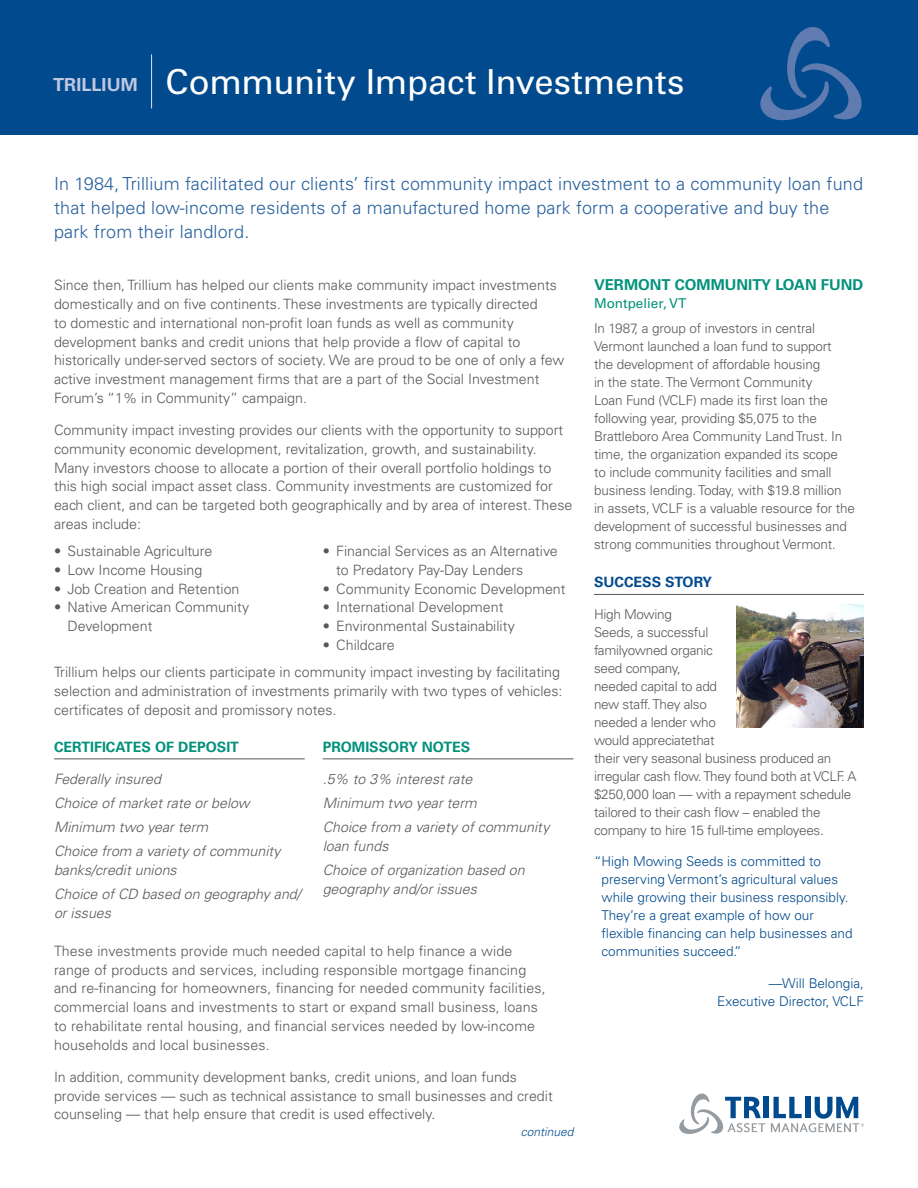
<style>
.page{position:relative;width:918px;height:1188px;background:#fff}
.page>*{position:absolute;margin:0;border:0;box-sizing:border-box;transform-origin:0 0}
.t1{font:34.5px "Univers";letter-spacing:-.005em;color:#fff}
.Deck{font:300 18px/24px "Univers";letter-spacing:.01em;color:#27609d}
.t2{font:700 18px "Univers";letter-spacing:.005em;color:#bfc7e0}
.SideBar_H1{font:700 15px "Univers";color:#03927c}
.Body_Copy{font:300 14.25px/18.8px "Univers";color:#57585a}
.Body_Copy-2{font:italic 300 14.25px/18.8px "Univers";color:#57585a}
.Subhead{font:700 14.25px "Univers";color:#03927c}
.Subhead-2{font:700 14.25px "Univers";color:#004a8d}
.Body_Copy-3{font:300 13.5px/18px "Univers";letter-spacing:-.01em;color:#57585a}
.Body_Copy-4{font:300 13.5px/18px "Univers";color:#004a8d}
.Sidebar_H2{font:13.5px "Univers";color:#03927c}
.Body_Copy-5{font:italic 300 12px "Univers";color:#004a8d}
</style>
<div class="page">
<div style="left:0;top:0;width:918px;height:135px;background:#004a8d"></div>
<svg style="left:760px;top:27px;width:102px;height:94px"></svg>
<hr style="left:151px;top:54px;width:1px;height:54px;background:#dce1ef">
<div style="left:764px;top:1097px;width:5px;height:21px;background:#004a8d"></div>
<svg style="left:771px;top:1097px;width:93px;height:35px"></svg>
<svg style="left:679px;top:1093px;width:86px;height:41px"></svg>
<hr style="left:594px;top:594px;width:270px;height:1px;background:#57585a">
<hr style="left:54px;top:758px;width:251px;height:1px;background:#57585a">
<hr style="left:323px;top:758px;width:250px;height:1px;background:#57585a">
<img style="left:736px;top:605px;width:128px;height:122px">
<p class="t2" style="left:53px;top:74px;width:86px">TRILLIUM</p>
<p class="t1" style="left:165px;top:61px;width:520px">Community Impact Investments</p>
<p class="Deck" style="left:54px;top:172px;width:811px">In 1984, Trillium facilitated our clients’ first community impact investment to a community loan fund that helped low-income residents of a manufactured home park form a cooperative and buy the park from their landlord.</p>
<p class="Body_Copy" style="left:54px;top:276px;width:512px">Since then, Trillium has helped our clients make community impact investments domestically and on five continents. These investments are typically directed<br>to domestic and international non-profit loan funds as well as community development banks and credit unions that help provide a flow of capital to historically under-served sectors of society. We are proud to be one of only a few active investment management firms that are a part of the Social Investment Forum’s “1% in Community” campaign.</p>
<p class="Body_Copy" style="left:54px;top:421px;width:520px">Community impact investing provides our clients with the opportunity to support community economic development, revitalization, growth, and sustainability.<br>Many investors choose to allocate a portion of their overall portfolio holdings to this high social impact asset class. Community investments are customized for each client, and can be targeted both geographically and by area of interest. These areas include:</p>
<p class="Body_Copy" style="left:336px;top:542px;width:223px;text-indent:-14px">• Financial Services as an Alternative to Predatory Pay-Day Lenders</p>
<p class="Body_Copy" style="left:323px;top:579px;width:244px">• Community Economic Development</p>
<p class="Body_Copy" style="left:323px;top:598px;width:182px">• International Development</p>
<p class="Body_Copy" style="left:323px;top:617px;width:194px">• Environmental Sustainability</p>
<p class="Body_Copy" style="left:323px;top:635px;width:74px">• Childcare</p>
<p class="Body_Copy" style="left:54px;top:663px;width:510px">Trillium helps our clients participate in community impact investing by facilitating selection and administration of investments primarily with two types of vehicles: certificates of deposit and promissory notes.</p>
<p class="Subhead" style="left:54px;top:738px;width:187px">CERTIFICATES OF DEPOSIT</p>
<p class="Body_Copy-2" style="left:54px;top:770px;width:109px">Federally insured</p>
<p class="Body_Copy-2" style="left:54px;top:794px;width:197px">Choice of market rate or below</p>
<p class="Body_Copy-2" style="left:54px;top:818px;width:156px">Minimum two year term</p>
<p class="Body_Copy-2" style="left:54px;top:842px;width:228px">Choice from a variety of community banks/credit unions</p>
<p class="Body_Copy-2" style="left:54px;top:885px;width:248px">Choice of CD based on geography and/ or issues</p>
<p class="Body_Copy" style="left:54px;top:542px;width:160px">• Sustainable Agriculture</p>
<p class="Body_Copy" style="left:54px;top:560px;width:150px">• Low Income Housing</p>
<p class="Body_Copy" style="left:54px;top:579px;width:187px">• Job Creation and Retention</p>
<p class="Body_Copy" style="left:68px;top:598px;width:183px;text-indent:-14px">• Native American Community<br>Development</p>
<p class="Subhead" style="left:323px;top:738px;width:149px">PROMISSORY NOTES</p>
<p class="Body_Copy-2" style="left:323px;top:770px;width:151px">.5% to 3% interest rate</p>
<p class="Body_Copy-2" style="left:323px;top:794px;width:156px">Minimum two year term</p>
<p class="Body_Copy-2" style="left:323px;top:818px;width:228px">Choice from a variety of community loan funds</p>
<p class="Body_Copy-2" style="left:323px;top:861px;width:203px">Choice of organization based on geography and/or issues</p>
<p class="Body_Copy" style="left:54px;top:941px;width:493px">These investments provide much needed capital to help finance a wide range of products and services, including responsible mortgage financing and re-financing for homeowners, financing for needed community facilities, commercial loans and investments to start or expand small business, loans to rehabilitate rental housing, and financial services needed by low-income households and local businesses.</p>
<p class="Body_Copy" style="left:54px;top:1067px;width:500px">In addition, community development banks, credit unions, and loan funds provide services — such as technical assistance to small businesses and credit counseling — that help ensure that credit is used effectively.</p>
<p class="Body_Copy-5" style="left:521px;top:1125px;width:54px">continued</p>
<p class="SideBar_H1" style="left:594px;top:276px;width:271px">VERMONT COMMUNITY LOAN FUND</p>
<p class="Sidebar_H2" style="left:594px;top:296px;width:94px">Montpelier, VT</p>
<p class="Body_Copy-3" style="left:594px;top:319px;width:262px">In 1987, a group of investors in central Vermont launched a loan fund to support<br>the development of affordable housing<br>in the state. The Vermont Community<br>Loan Fund (VCLF) made its first loan the following year, providing $5,075 to the Brattleboro Area Community Land Trust. In time, the organization expanded its scope<br>to include community facilities and small business lending. Today, with $19.8 million in assets, VCLF is a valuable resource for the development of successful businesses and strong communities throughout Vermont.</p>
<p class="Subhead-2" style="left:594px;top:574px;width:120px">SUCCESS STORY</p>
<p class="Body_Copy-3" style="left:594px;top:605px;width:264px">High Mowing<br>Seeds, a successful<br>familyowned organic<br>seed company,<br>needed capital to add<br>new staff. They also<br>needed a lender who<br>would appreciatethat<br>their very seasonal business produced an irregular cash flow. They found both at VCLF. A $250,000 loan — with a repayment schedule tailored to their cash flow – enabled the company to hire 15 full-time employees.</p>
<p class="Body_Copy-4" style="left:602px;top:853px;width:253px;text-indent:-8px">“High Mowing Seeds is committed to preserving Vermont’s agricultural values while growing their business responsibly.<br>They’re a great example of how our flexible financing can help businesses and communities succeed.”</p>
<p class="Body_Copy-4" style="left:717px;top:974px;width:148px;text-align:right">—Will Belongia,<br>Executive Director, VCLF</p>
</div>
